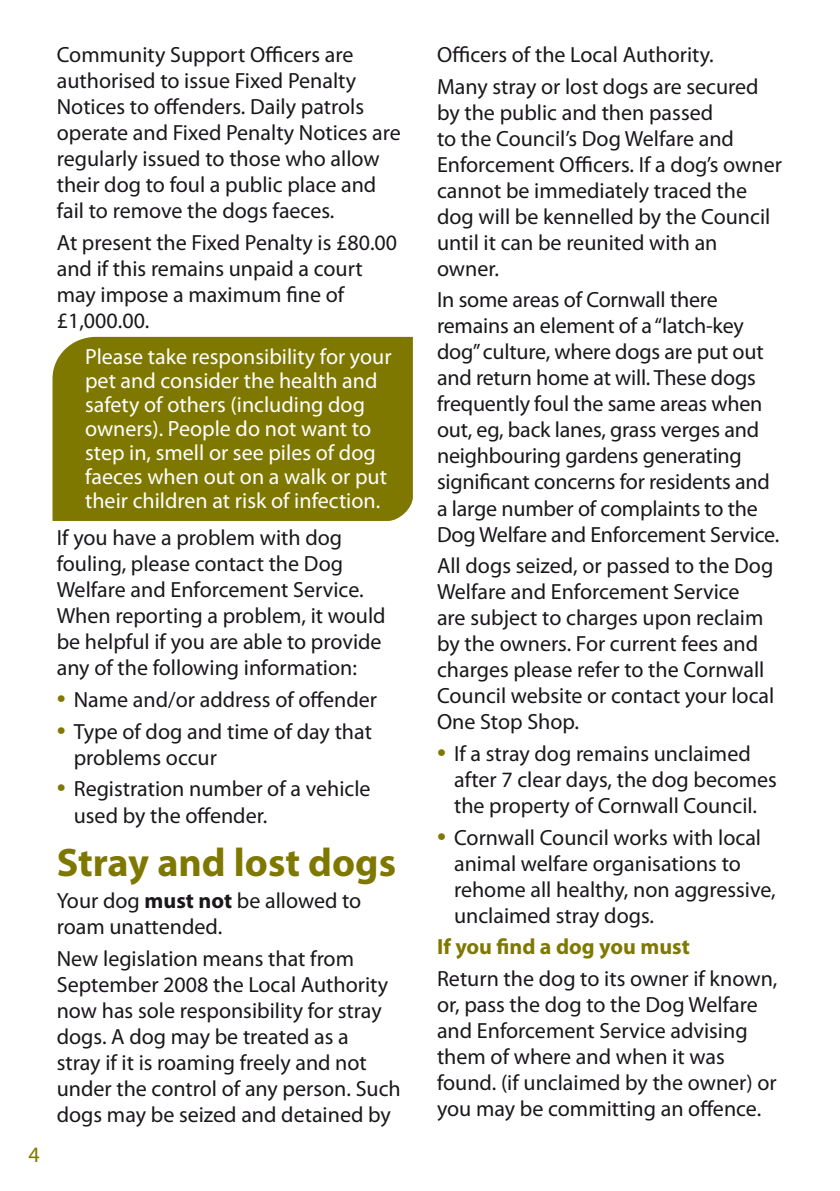
<style>
.page{position:relative;width:840px;height:1191px;background:#fff}
.page>*{position:absolute;margin:0;border:0;box-sizing:border-box;transform-origin:0 0}
.t1{font:700 40px "Myriad Pro";color:#7f7800}
.t2{font:22px/26px "Myriad Pro";color:#1a171b}
.t3{font:22px/24px "Myriad Pro";color:#fff}
.t4{font:700 22px "Myriad Pro";color:#7f7800}
.t5{font:22px "Myriad Pro";color:#7f7800}
.s1{font-size:32px;color:#7f7800}
.s2{font-weight:700}
</style>
<div class="page">
<div style="left:52px;top:337px;width:360px;height:184px;background:#7f7800"></div>
<p class="t5" style="left:28px;top:1141px;width:13px">4</p>
<p class="t2" style="left:57px;top:41px;width:345px">Community Support Officers are authorised to issue Fixed Penalty Notices to offenders. Daily patrols operate and Fixed Penalty Notices are regularly issued to those who allow their dog to foul a public place and fail to remove the dogs faeces.</p>
<p class="t2" style="left:57px;top:229px;width:342px">At present the Fixed Penalty is £80.00 and if this remains unpaid a court may impose a maximum fine of £1,000.00.</p>
<p class="t3" style="left:85px;top:344px;width:308px">Please take responsibility for your pet and consider the health and safety of others (including dog owners). People do not want to step in, smell or see piles of dog faeces when out on a walk or put their children at risk of infection.</p>
<p class="t2" style="left:57px;top:524px;width:330px">If you have a problem with dog fouling, please contact the Dog Welfare and Enforcement Service.<br>When reporting a problem, it would be helpful if you are able to provide any of the following information:</p>
<p class="t2" style="left:57px;top:686px;width:321px"><span class="s1">•</span> Name and/or address of offender</p>
<p class="t2" style="left:74px;top:718px;width:299px;text-indent:-17px"><span class="s1">•</span> Type of dog and time of day that problems occur</p>
<p class="t2" style="left:74px;top:775px;width:298px;text-indent:-17px"><span class="s1">•</span> Registration number of a vehicle used by the offender.</p>
<h2 class="t1" style="left:57px;top:837px;width:340px">Stray and lost dogs</h2>
<p class="t2" style="left:57px;top:887px;width:306px">Your dog <span class="s2">must not</span> be allowed to</p>
<p class="t2" style="left:57px;top:910px;width:299px;line-height:31.6px">roam unattended.<br>New legislation means that from</p>
<p class="t2" style="left:57px;top:971px;width:345px">September 2008 the Local Authority now has sole responsibility for stray dogs. A dog may be treated as a<br>stray if it is roaming freely and not under the control of any person. Such dogs may be seized and detained by</p>
<p class="t2" style="left:437px;top:38px;width:323px;line-height:31.6px">Officers of the Local Authority.<br>Many stray or lost dogs are secured</p>
<p class="t2" style="left:437px;top:99px;width:346px">by the public and then passed<br>to the Council’s Dog Welfare and Enforcement Officers. If a dog’s owner cannot be immediately traced the dog will be kennelled by the Council</p>
<p class="t2" style="left:437px;top:229px;width:282px">until it can be reunited with an owner.</p>
<p class="t2" style="left:437px;top:287px;width:282px">In some areas of Cornwall there</p>
<p class="t2" style="left:437px;top:313px;width:343px">remains an element of a “latch-key dog” culture, where dogs are put out and return home at will. These dogs frequently foul the same areas when out, eg, back lanes, grass verges and neighbouring gardens generating significant concerns for residents and a large number of complaints to the Dog Welfare and Enforcement Service.</p>
<p class="t2" style="left:437px;top:552px;width:338px">All dogs seized, or passed to the Dog<br>Welfare and Enforcement Service<br>are subject to charges upon reclaim by the owners. For current fees and charges please refer to the Cornwall<br>Council website or contact your local<br>One Stop Shop.</p>
<p class="t2" style="left:454px;top:740px;width:324px;text-indent:-17px"><span class="s1">•</span> If a stray dog remains unclaimed after 7 clear days, the dog becomes the property of Cornwall Council.</p>
<p class="t2" style="left:454px;top:823px;width:323px;text-indent:-17px"><span class="s1">•</span> Cornwall Council works with local animal welfare organisations to rehome all healthy, non aggressive, unclaimed stray dogs.</p>
<p class="t4" style="left:437px;top:932px;width:254px">If you find a dog you must</p>
<p class="t2" style="left:437px;top:965px;width:342px">Return the dog to its owner if known, or, pass the dog to the Dog Welfare and Enforcement Service advising them of where and when it was found. (if unclaimed by the owner) or you may be committing an offence.</p>
</div>
